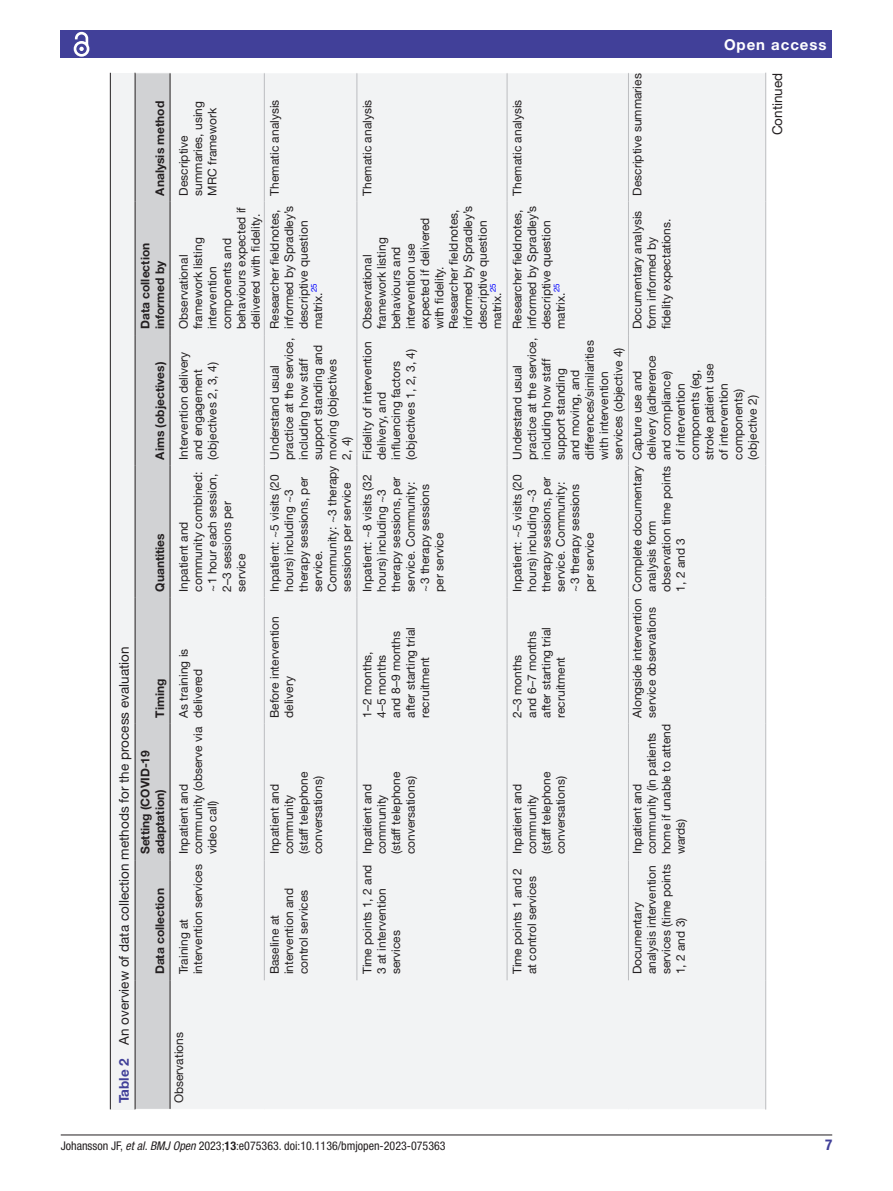
<style>
.page{position:relative;width:893px;height:1191px;background:#fff}
.page>*{position:absolute;margin:0;border:0;box-sizing:border-box;transform-origin:0 0}
.t1{font:700 15px "Helvetica Neue LT Std";letter-spacing:.065em;color:#fff}
.t2{font:700 condensed 15px "Helvetica Neue LT Std";color:#414099}
.t3{font:13.5px "Helvetica Neue LT Std";color:#231f20}
.t4{font:12px/14.4px "Helvetica Neue LT Std";color:#231f20}
.t5{font:700 12px/14.4px "Helvetica Neue LT Std";color:#231f20}
.t6{font:condensed 12px "Helvetica Neue LT Std";color:#231f20}
.t7{font:7.95px "Helvetica Neue LT Std";color:#00f}
.s1{font-weight:700;color:#414099}
.s2{font-style:italic}
.s3{font-weight:700}
</style>
<div class="page">
<hr style="left:61px;top:1134px;width:771px;height:1px;background:#231f20">
<div style="left:61px;top:31px;width:771px;height:27px;background:#414099"></div>
<svg style="left:73px;top:31px;width:17px;height:26px"></svg>
<div style="left:111px;top:73px;width:655px;height:1036px;background:#f2f3f4"></div>
<hr style="left:110px;top:73px;width:1px;height:1036px;background:#231f20">
<div style="left:136px;top:73px;width:34px;height:1036px;background:#d1d2d4"></div>
<hr style="left:135px;top:980px;width:1px;height:129px;background:#231f20">
<hr style="left:170px;top:980px;width:1px;height:129px;background:#231f20">
<hr style="left:135px;top:860px;width:1px;height:120px;background:#231f20">
<hr style="left:170px;top:860px;width:1px;height:120px;background:#231f20">
<hr style="left:135px;top:723px;width:1px;height:137px;background:#231f20">
<hr style="left:170px;top:723px;width:1px;height:137px;background:#231f20">
<hr style="left:135px;top:597px;width:1px;height:126px;background:#231f20">
<hr style="left:170px;top:597px;width:1px;height:126px;background:#231f20">
<hr style="left:135px;top:465px;width:1px;height:132px;background:#231f20">
<hr style="left:170px;top:465px;width:1px;height:132px;background:#231f20">
<hr style="left:135px;top:335px;width:1px;height:130px;background:#231f20">
<hr style="left:170px;top:335px;width:1px;height:130px;background:#231f20">
<hr style="left:135px;top:201px;width:1px;height:134px;background:#231f20">
<hr style="left:170px;top:201px;width:1px;height:134px;background:#231f20">
<hr style="left:135px;top:73px;width:1px;height:128px;background:#231f20">
<hr style="left:170px;top:73px;width:1px;height:128px;background:#231f20">
<hr style="left:264px;top:860px;width:1px;height:120px;background:#bcbdc0">
<hr style="left:264px;top:723px;width:1px;height:137px;background:#bcbdc0">
<hr style="left:264px;top:597px;width:1px;height:126px;background:#bcbdc0">
<hr style="left:264px;top:465px;width:1px;height:132px;background:#bcbdc0">
<hr style="left:264px;top:335px;width:1px;height:130px;background:#bcbdc0">
<hr style="left:264px;top:201px;width:1px;height:134px;background:#bcbdc0">
<hr style="left:264px;top:73px;width:1px;height:128px;background:#bcbdc0">
<hr style="left:357px;top:860px;width:1px;height:120px;background:#bcbdc0">
<hr style="left:357px;top:723px;width:1px;height:137px;background:#bcbdc0">
<hr style="left:357px;top:597px;width:1px;height:126px;background:#bcbdc0">
<hr style="left:357px;top:465px;width:1px;height:132px;background:#bcbdc0">
<hr style="left:357px;top:335px;width:1px;height:130px;background:#bcbdc0">
<hr style="left:357px;top:201px;width:1px;height:134px;background:#bcbdc0">
<hr style="left:357px;top:73px;width:1px;height:128px;background:#bcbdc0">
<hr style="left:507px;top:860px;width:1px;height:120px;background:#bcbdc0">
<hr style="left:507px;top:723px;width:1px;height:137px;background:#bcbdc0">
<hr style="left:507px;top:597px;width:1px;height:126px;background:#bcbdc0">
<hr style="left:507px;top:465px;width:1px;height:132px;background:#bcbdc0">
<hr style="left:507px;top:335px;width:1px;height:130px;background:#bcbdc0">
<hr style="left:507px;top:201px;width:1px;height:134px;background:#bcbdc0">
<hr style="left:507px;top:73px;width:1px;height:128px;background:#bcbdc0">
<hr style="left:628px;top:860px;width:1px;height:120px;background:#bcbdc0">
<hr style="left:628px;top:723px;width:1px;height:137px;background:#bcbdc0">
<hr style="left:628px;top:597px;width:1px;height:126px;background:#bcbdc0">
<hr style="left:628px;top:465px;width:1px;height:132px;background:#bcbdc0">
<hr style="left:628px;top:335px;width:1px;height:130px;background:#bcbdc0">
<hr style="left:628px;top:201px;width:1px;height:134px;background:#bcbdc0">
<hr style="left:628px;top:73px;width:1px;height:128px;background:#bcbdc0">
<hr style="left:765px;top:980px;width:1px;height:129px;background:#bcbdc0">
<hr style="left:765px;top:860px;width:1px;height:120px;background:#bcbdc0">
<hr style="left:765px;top:723px;width:1px;height:137px;background:#bcbdc0">
<hr style="left:765px;top:597px;width:1px;height:126px;background:#bcbdc0">
<hr style="left:765px;top:465px;width:1px;height:132px;background:#bcbdc0">
<hr style="left:765px;top:335px;width:1px;height:130px;background:#bcbdc0">
<hr style="left:765px;top:201px;width:1px;height:134px;background:#bcbdc0">
<hr style="left:765px;top:73px;width:1px;height:128px;background:#bcbdc0">
<p class="t5" style="left:152px;top:195px;width:96px;rotate:-90deg">Analysis method</p>
<p class="t5" style="left:138px;top:329px;width:88px;rotate:-90deg">Data collection informed by</p>
<p class="t5" style="left:152px;top:459px;width:99px;rotate:-90deg">Aims (objectives)</p>
<p class="t5" style="left:152px;top:591px;width:60px;rotate:-90deg">Quantities</p>
<p class="t4" style="left:176px;top:195px;width:96px;rotate:-90deg">Descriptive summaries, using<br>MRC framework</p>
<p class="t4" style="left:267px;top:195px;width:97px;rotate:-90deg">Thematic analysis</p>
<p class="t4" style="left:267px;top:329px;width:125px;rotate:-90deg">Researcher fieldnotes, informed by Spradley’s descriptive question matrix.</p>
<p class="t4" style="left:176px;top:329px;width:123px;rotate:-90deg">Observational framework listing intervention components and behaviours expected if delivered with fidelity.</p>
<p class="t7" style="left:309px;top:292px;width:10px;rotate:-90deg">25</p>
<p class="t4" style="left:176px;top:459px;width:109px;rotate:-90deg">Intervention delivery and engagement (objectives 2, 3, 4)</p>
<p class="t4" style="left:176px;top:591px;width:121px;rotate:-90deg">Inpatient and community combined: ~1 hour each session,<br>2–3 sessions per service</p>
<p class="t4" style="left:267px;top:459px;width:123px;rotate:-90deg">Understand usual practice at the service, including how staff support standing and moving (objectives<br>2, 4)</p>
<p class="t4" style="left:267px;top:591px;width:127px;rotate:-90deg">Inpatient: ~5 visits (20 hours) including ~3 therapy sessions, per service.<br>Community: ~3 therapy sessions per service</p>
<p class="t4" style="left:360px;top:195px;width:97px;rotate:-90deg">Thematic analysis</p>
<p class="t4" style="left:360px;top:329px;width:125px;rotate:-90deg">Observational framework listing behaviours and intervention use expected if delivered with fidelity.<br>Researcher fieldnotes, informed by Spradley’s descriptive question matrix.<sup>25</sup></p>
<p class="t4" style="left:360px;top:459px;width:120px;rotate:-90deg">Fidelity of intervention delivery, and influencing factors (objectives 1, 2, 3, 4)</p>
<p class="t4" style="left:360px;top:591px;width:119px;rotate:-90deg">Inpatient: ~8 visits (32 hours) including ~3 therapy sessions, per service. Community: ~3 therapy sessions per service</p>
<p class="t3" style="left:116px;top:1103px;width:458px;rotate:-90deg"><span class="s1">Table 2</span> An overview of data collection methods for the process evaluation</p>
<p class="t5" style="left:152px;top:717px;width:40px;rotate:-90deg">Timing</p>
<p class="t5" style="left:138px;top:854px;width:106px;rotate:-90deg">Setting (COVID-19 adaptation)</p>
<p class="t5" style="left:152px;top:974px;width:88px;rotate:-90deg">Data collection</p>
<p class="t4" style="left:176px;top:717px;width:70px;rotate:-90deg">As training is delivered</p>
<p class="t4" style="left:176px;top:854px;width:129px;rotate:-90deg">Inpatient and community (observe via video call)</p>
<p class="t4" style="left:176px;top:974px;width:112px;rotate:-90deg">Training at intervention services</p>
<p class="t4" style="left:172px;top:1103px;width:73px;rotate:-90deg">Observations</p>
<p class="t4" style="left:267px;top:717px;width:103px;rotate:-90deg">Before intervention delivery</p>
<p class="t4" style="left:267px;top:854px;width:84px;rotate:-90deg">Inpatient and community (staff telephone conversations)</p>
<p class="t4" style="left:267px;top:974px;width:88px;rotate:-90deg">Baseline at intervention and control services</p>
<p class="t4" style="left:360px;top:717px;width:92px;rotate:-90deg">1–2 months,<br>4–5 months<br>and 8–9 months after starting trial recruitment</p>
<p class="t4" style="left:360px;top:854px;width:84px;rotate:-90deg">Inpatient and community (staff telephone conversations)</p>
<p class="t4" style="left:360px;top:974px;width:111px;rotate:-90deg">Time points 1, 2 and<br>3 at intervention services</p>
<p class="t4" style="left:510px;top:195px;width:97px;rotate:-90deg">Thematic analysis</p>
<p class="t4" style="left:510px;top:329px;width:125px;rotate:-90deg">Researcher fieldnotes, informed by Spradley’s descriptive question matrix.</p>
<p class="t7" style="left:552px;top:292px;width:10px;rotate:-90deg">25</p>
<p class="t1" style="left:724px;top:35px;width:104px">Open access</p>
<p class="t4" style="left:630px;top:195px;width:124px;rotate:-90deg">Descriptive summaries</p>
<p class="t3" style="left:769px;top:135px;width:64px;rotate:-90deg">Continued</p>
<p class="t4" style="left:630px;top:329px;width:120px;rotate:-90deg">Documentary analysis form informed by fidelity expectations.</p>
<p class="t4" style="left:510px;top:459px;width:123px;rotate:-90deg">Understand usual practice at the service, including how staff support standing<br>and moving, and differences/similarities with intervention services (objective 4)</p>
<p class="t4" style="left:630px;top:459px;width:106px;rotate:-90deg">Capture use and delivery (adherence and compliance)<br>of intervention components (eg, stroke patient use of intervention components) (objective 2)</p>
<p class="t4" style="left:510px;top:591px;width:119px;rotate:-90deg">Inpatient: ~5 visits (20 hours) including ~3 therapy sessions, per service. Community: ~3 therapy sessions per service</p>
<p class="t4" style="left:510px;top:717px;width:92px;rotate:-90deg">2–3 months<br>and 6–7 months after starting trial recruitment</p>
<p class="t4" style="left:510px;top:854px;width:84px;rotate:-90deg">Inpatient and community (staff telephone conversations)</p>
<p class="t4" style="left:510px;top:974px;width:108px;rotate:-90deg">Time points 1 and 2 at control services</p>
<p class="t4" style="left:630px;top:591px;width:127px;rotate:-90deg">Complete documentary analysis form observation time points<br>1, 2 and 3</p>
<p class="t4" style="left:630px;top:717px;width:121px;rotate:-90deg">Alongside intervention service observations</p>
<p class="t4" style="left:630px;top:854px;width:132px;rotate:-90deg">Inpatient and community (in patients home if unable to attend wards)</p>
<p class="t4" style="left:630px;top:974px;width:112px;rotate:-90deg">Documentary analysis intervention services (time points<br>1, 2 and 3)</p>
<p class="t6" style="left:61px;top:1138px;width:386px">Johansson JF, <span class="s2">et al</span>. <span class="s2">BMJ Open</span> 2023;<span class="s3">13</span>:e075363. doi:10.1136/bmjopen-2023-075363</p>
<p class="t2" style="left:825px;top:1135px;width:9px">7</p>
</div>
